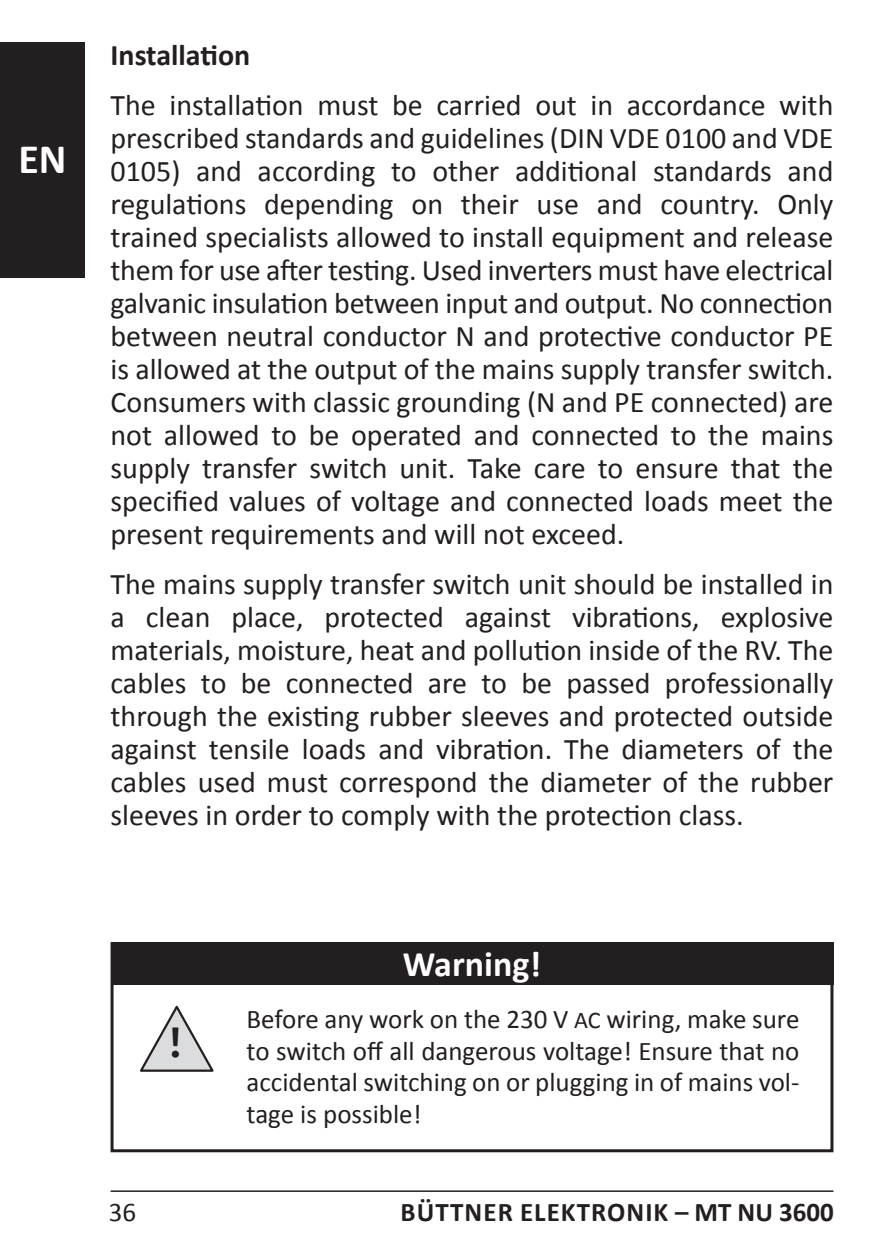
<style>
.page{position:relative;width:893px;height:1259px;background:#fff}
.page>*{position:absolute;margin:0;border:0;box-sizing:border-box;transform-origin:0 0}
.t1{font:700 42px "Calibri";color:#fff}
.t2{font:700 42px "Officina Serif Std";color:#231f20}
.t3{font:700 36px "Calibri";color:#fff}
.t4{font:30px/33px "Calibri";color:#231f20;text-align:justify}
.t5{font:700 30px "Calibri";color:#231f20}
.t6{font:27px/31.5px "Calibri";color:#231f20;text-align:justify}
.t7{font:700 27px "Calibri";letter-spacing:.04em;color:#231f20}
.s1{font-size:24px}
</style>
<div class="page">
<div style="left:0;top:43px;width:85px;height:235px;background:#231f20"></div>
<hr style="left:111px;top:1190px;width:722px;height:2px;background:#231f20">
<svg style="left:140px;top:1005px;width:74px;height:67px"></svg>
<div style="left:111px;top:942px;width:722px;height:210px;border:3px solid #231f20"></div>
<div style="left:111px;top:942px;width:722px;height:42px;background:#231f20"></div>
<h1 class="t1" style="left:18px;top:132px;width:50px">EN</h1>
<p class="t5" style="left:111px;top:36px;width:141px">Installation</p>
<p class="t4" style="left:111px;top:87px;width:724px">The installation must be carried out in accordance with prescribed standards and guidelines (DIN VDE 0100 and VDE 0105) and according to other additional standards and regulations depending on their use and country. Only trained specialists allowed to install equipment and release them for use after testing. Used inverters must have electrical galvanic insulation between input and output. No connection between neutral conductor N and protective conductor PE is allowed at the output of the mains supply transfer switch.<br>Consumers with classic grounding (N and PE connected) are not allowed to be operated and connected to the mains supply transfer switch unit. Take care to ensure that the specified values of voltage and connected loads meet the present requirements and will not exceed.</p>
<p class="t4" style="left:111px;top:566px;width:724px">The mains supply transfer switch unit should be installed in a clean place, protected against vibrations, explosive materials, moisture, heat and pollution inside of the RV. The cables to be connected are to be passed professionally through the existing rubber sleeves and protected outside against tensile loads and vibration. The diameters of the cables used must correspond the diameter of the rubber sleeves in order to comply with the protection class.</p>
<h1 class="t2" style="left:168px;top:1016px;width:16px">!</h1>
<p class="t6" style="left:109px;top:1195px;width:29px">36</p>
<p class="t3" style="left:403px;top:940px;width:140px">Warning!</p>
<p class="t6" style="left:247px;top:1002px;width:554px">Before any work on the 230 V <span class="s1">AC</span> wiring, make sure to switch off all dangerous voltage! Ensure that no accidental switching on or plugging in of mains vol&shy;tage is possible!</p>
<p class="t7" style="left:400px;top:1194px;width:435px">BÜTTNER ELEKTRONIK – MT NU 3600</p>
</div>
